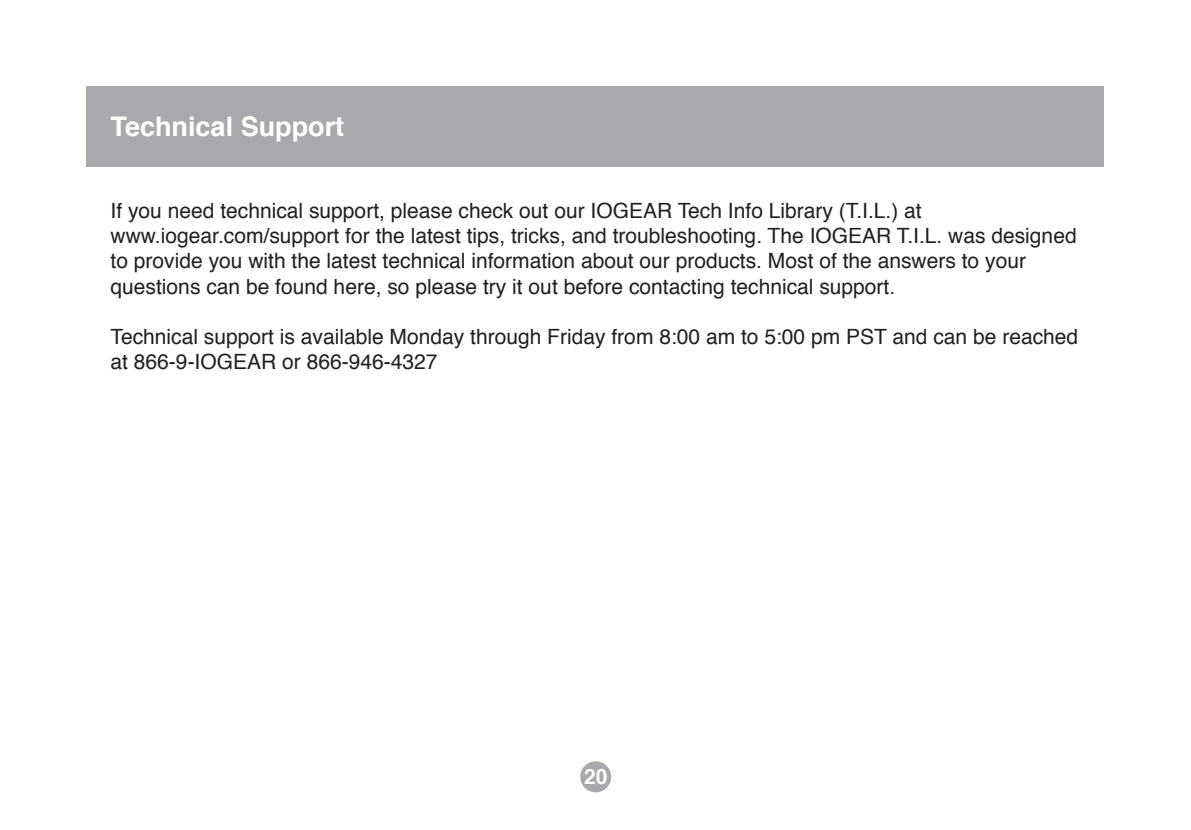
<style>
.page{position:relative;width:1191px;height:830px;background:#fff}
.page>*{position:absolute;margin:0;border:0;box-sizing:border-box;transform-origin:0 0}
.t1{font:700 27px "Helvetica";color:#fff}
.t2{font:21px/25.2px "Helvetica";color:#231f20}
.t3{font:700 21px "Helvetica";color:#fff}
</style>
<div class="page">
<div style="left:87px;top:87px;width:1017px;height:80px;background:#a8a9ad"></div>
<div style="left:580px;top:760px;width:31px;height:31px;background:#a8a9ad;border-radius:50%"></div>
<p class="t1" style="left:111px;top:102px;width:235px">Technical Support</p>
<p class="t2" style="left:111px;top:197px;width:967px">If you need technical support, please check out our IOGEAR Tech Info Library (T.I.L.) at www.iogear.com/support for the latest tips, tricks, and troubleshooting. The IOGEAR T.I.L. was designed to provide you with the latest technical information about our products. Most of the answers to your questions can be found here, so please try it out before contacting technical support.</p>
<p class="t2" style="left:111px;top:323px;width:969px">Technical support is available Monday through Friday from 8:00 am to 5:00 pm PST and can be reached at 866-9-IOGEAR or 866-946-4327</p>
<p class="t3" style="left:584px;top:757px;width:25px">20</p>
</div>
